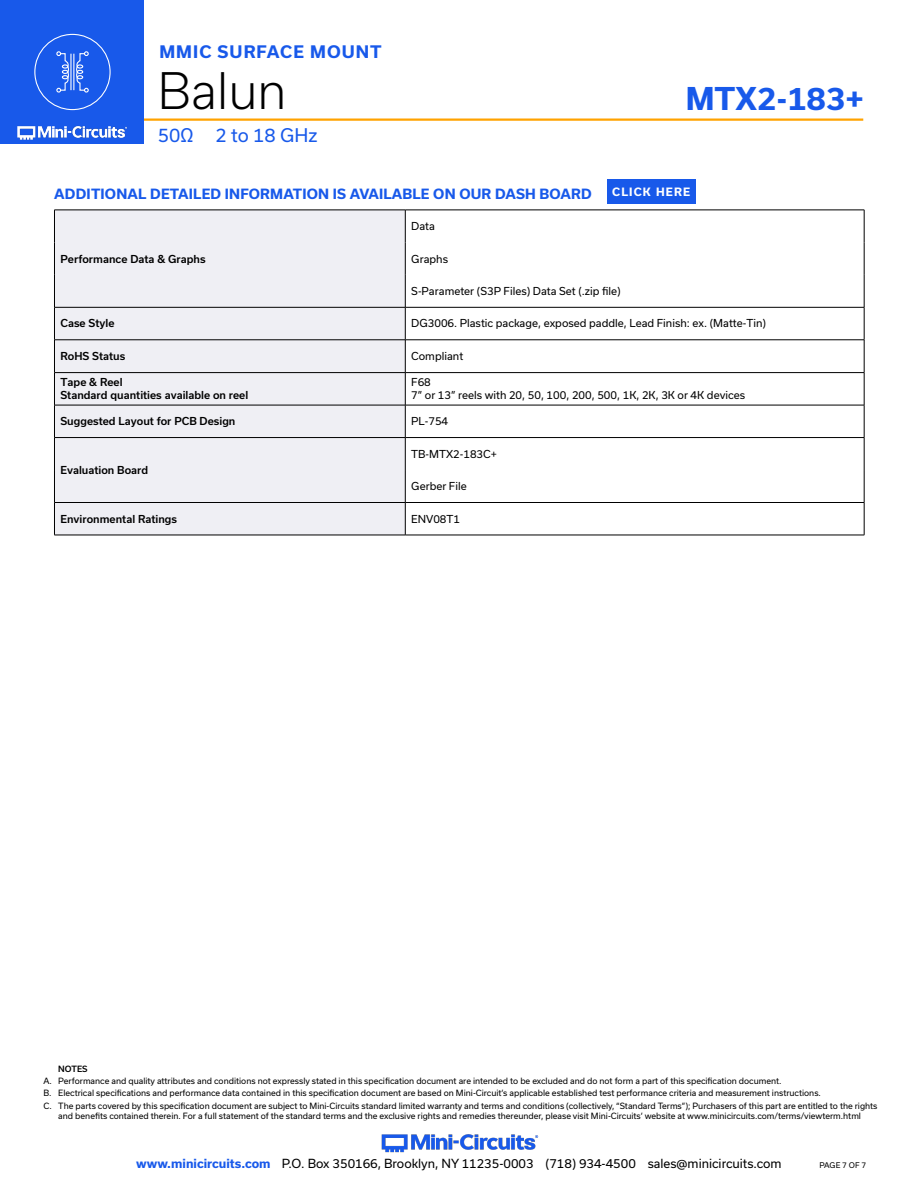
<style>
.page{position:relative;width:918px;height:1188px;background:#fff}
.page>*{position:absolute;margin:0;border:0;box-sizing:border-box;transform-origin:0 0}
.t1{font:300 48px "Usual";color:#000}
.t2{font:700 30px "Usual";color:#1859ea}
.t3{font:18px "Usual";color:#1859ea}
.t4{font:700 16.5px "Usual";letter-spacing:.065em;color:#1859ea}
.Blue_Headers{font:700 13.5px "Usual";letter-spacing:.015em;color:#1859ea}
.t5{font:12px "Usual";color:#000}
.t6{font:700 10.95px "Usual";letter-spacing:.1em;color:#fff}
.Table_Body_Left_Just{font:10.5px "Usual";color:#000}
.Table_Header_Left_Ju{font:500 10.5px "Usual";color:#000}
.t7{font:8.25px/12.1px "Usual";color:#000}
.t8{font:500 8.25px "Usual";color:#000}
.t9{font:7.5px "Usual";color:#000}
.s1{font-weight:700;color:#1859ea}
</style>
<div class="page">
<img style="left:381px;top:1134px;width:158px;height:19px">
<div style="left:607px;top:179px;width:88px;height:25px;background:#1859ea"></div>
<div style="left:55px;top:211px;width:350px;height:324px;background:#efeff4"></div>
<hr style="left:54px;top:210px;width:351px;height:1px;background:#000">
<hr style="left:54px;top:210px;width:1px;height:32px;background:#000">
<hr style="left:54px;top:242px;width:1px;height:33px;background:#000">
<hr style="left:54px;top:275px;width:1px;height:32px;background:#000">
<hr style="left:405px;top:210px;width:459px;height:1px;background:#000">
<hr style="left:405px;top:210px;width:1px;height:32px;background:#000">
<hr style="left:864px;top:210px;width:1px;height:32px;background:#000">
<hr style="left:405px;top:242px;width:1px;height:33px;background:#000">
<hr style="left:864px;top:242px;width:1px;height:33px;background:#000">
<hr style="left:405px;top:275px;width:1px;height:32px;background:#000">
<hr style="left:864px;top:275px;width:1px;height:32px;background:#000">
<hr style="left:54px;top:307px;width:351px;height:1px;background:#000">
<hr style="left:54px;top:308px;width:1px;height:32px;background:#000">
<hr style="left:54px;top:340px;width:351px;height:1px;background:#000">
<hr style="left:54px;top:340px;width:1px;height:32px;background:#000">
<hr style="left:54px;top:372px;width:351px;height:1px;background:#000">
<hr style="left:54px;top:373px;width:1px;height:32px;background:#000">
<hr style="left:54px;top:405px;width:351px;height:1px;background:#000">
<hr style="left:54px;top:405px;width:1px;height:32px;background:#000">
<hr style="left:54px;top:437px;width:351px;height:1px;background:#000">
<hr style="left:54px;top:438px;width:1px;height:32px;background:#000">
<hr style="left:54px;top:470px;width:1px;height:32px;background:#000">
<hr style="left:54px;top:502px;width:351px;height:1px;background:#000">
<hr style="left:54px;top:503px;width:1px;height:32px;background:#000">
<hr style="left:54px;top:535px;width:351px;height:1px;background:#000">
<hr style="left:405px;top:307px;width:459px;height:1px;background:#000">
<hr style="left:405px;top:308px;width:1px;height:32px;background:#000">
<hr style="left:864px;top:308px;width:1px;height:32px;background:#000">
<hr style="left:405px;top:340px;width:459px;height:1px;background:#000">
<hr style="left:405px;top:340px;width:1px;height:32px;background:#000">
<hr style="left:864px;top:340px;width:1px;height:32px;background:#000">
<hr style="left:405px;top:372px;width:459px;height:1px;background:#000">
<hr style="left:405px;top:373px;width:1px;height:32px;background:#000">
<hr style="left:864px;top:373px;width:1px;height:32px;background:#000">
<hr style="left:405px;top:405px;width:459px;height:1px;background:#000">
<hr style="left:405px;top:405px;width:1px;height:32px;background:#000">
<hr style="left:864px;top:405px;width:1px;height:32px;background:#000">
<hr style="left:405px;top:437px;width:459px;height:1px;background:#000">
<hr style="left:405px;top:438px;width:1px;height:32px;background:#000">
<hr style="left:864px;top:438px;width:1px;height:32px;background:#000">
<hr style="left:405px;top:470px;width:1px;height:32px;background:#000">
<hr style="left:864px;top:470px;width:1px;height:32px;background:#000">
<hr style="left:405px;top:502px;width:459px;height:1px;background:#000">
<hr style="left:405px;top:503px;width:1px;height:32px;background:#000">
<hr style="left:864px;top:503px;width:1px;height:32px;background:#000">
<hr style="left:405px;top:535px;width:459px;height:1px;background:#000">
<hr style="left:130px;top:118px;width:733px;height:3px;background:#ffa300">
<div style="left:0;top:0;width:144px;height:144px;background:#1859ea"></div>
<img style="left:17px;top:120px;width:128px;height:20px">
<div style="left:34px;top:34px;width:77px;height:76px;border:1px solid #fff;border-radius:50%"></div>
<svg style="left:56px;top:51px;width:13px;height:42px"></svg>
<svg style="left:76px;top:51px;width:13px;height:42px"></svg>
<hr style="left:70px;top:54px;width:2px;height:36px;background:#fff">
<hr style="left:73px;top:54px;width:1px;height:36px;background:#fff">
<h3 class="t4" style="left:159px;top:42px;width:224px">MMIC SURFACE MOUNT</h3>
<h1 class="t1" style="left:158px;top:63px;width:130px">Balun</h1>
<h3 class="t3" style="left:158px;top:125px;width:161px">50Ω 2 to 18 GHz</h3>
<h2 class="t2" style="left:686px;top:82px;width:180px">MTX2-183+</h2>
<p class="Blue_Headers" style="left:54px;top:186px;width:539px">ADDITIONAL DETAILED INFORMATION IS AVAILABLE ON OUR DASH BOARD</p>
<p class="t6" style="left:612px;top:185px;width:79px">CLICK HERE</p>
<p class="Table_Header_Left_Ju" style="left:60px;top:253px;width:147px">Performance Data &amp; Graphs</p>
<p class="Table_Body_Left_Just" style="left:411px;top:220px;width:25px">Data</p>
<p class="Table_Body_Left_Just" style="left:411px;top:253px;width:38px">Graphs</p>
<p class="Table_Body_Left_Just" style="left:411px;top:285px;width:211px">S-Parameter (S3P Files) Data Set (.zip file)</p>
<p class="Table_Header_Left_Ju" style="left:60px;top:318px;width:55px">Case Style</p>
<p class="Table_Body_Left_Just" style="left:411px;top:318px;width:356px">DG3006. Plastic package, exposed paddle, Lead Finish: ex. (Matte-Tin)</p>
<p class="Table_Header_Left_Ju" style="left:60px;top:350px;width:66px">RoHS Status</p>
<p class="Table_Body_Left_Just" style="left:411px;top:350px;width:53px">Compliant</p>
<p class="Table_Header_Left_Ju" style="left:60px;top:376px;width:64px">Tape &amp; Reel</p>
<p class="Table_Header_Left_Ju" style="left:60px;top:389px;width:189px">Standard quantities available on reel</p>
<p class="Table_Body_Left_Just" style="left:411px;top:376px;width:21px">F68</p>
<p class="Table_Body_Left_Just" style="left:411px;top:389px;width:335px">7” or 13” reels with 20, 50, 100, 200, 500, 1K, 2K, 3K or 4K devices</p>
<p class="Table_Header_Left_Ju" style="left:60px;top:415px;width:176px">Suggested Layout for PCB Design</p>
<p class="Table_Body_Left_Just" style="left:411px;top:415px;width:38px">PL-754</p>
<p class="Table_Header_Left_Ju" style="left:60px;top:464px;width:89px">Evaluation Board</p>
<p class="Table_Body_Left_Just" style="left:411px;top:448px;width:87px">TB-MTX2-183C+</p>
<p class="Table_Body_Left_Just" style="left:411px;top:480px;width:57px">Gerber File</p>
<p class="Table_Header_Left_Ju" style="left:60px;top:513px;width:118px">Environmental Ratings</p>
<p class="Table_Body_Left_Just" style="left:411px;top:513px;width:50px">ENV08T1</p>
<p class="t8" style="left:58px;top:1064px;width:31px">NOTES</p>
<p class="t7" style="left:44px;top:1075px;width:835px">A. Performance and quality attributes and conditions not expressly stated in this specification document are intended to be excluded and do not form a part of this specification document.<br>B. Electrical specifications and performance data contained in this specification document are based on Mini-Circuit’s applicable established test performance criteria and measurement instructions.<br>C. The parts covered by this specification document are subject to Mini-Circuits standard limited warranty and terms and conditions (collectively, “Standard Terms”); Purchasers of this part are entitled to the rights</p>
<p class="t7" style="left:58px;top:1109px;width:804px">and benefits contained therein. For a full statement of the standard terms and the exclusive rights and remedies thereunder, please visit Mini-Circuits’ website at www.minicircuits.com/terms/viewterm.html</p>
<h3 class="t5" style="left:136px;top:1157px;width:647px"><span class="s1">www.minicircuits.com</span> P.O. Box 350166, Brooklyn, NY 11235-0003 (718) 934-4500 sales@minicircuits.com</h3>
<p class="t9" style="left:819px;top:1161px;width:48px">PAGE 7 OF 7</p>
</div>
